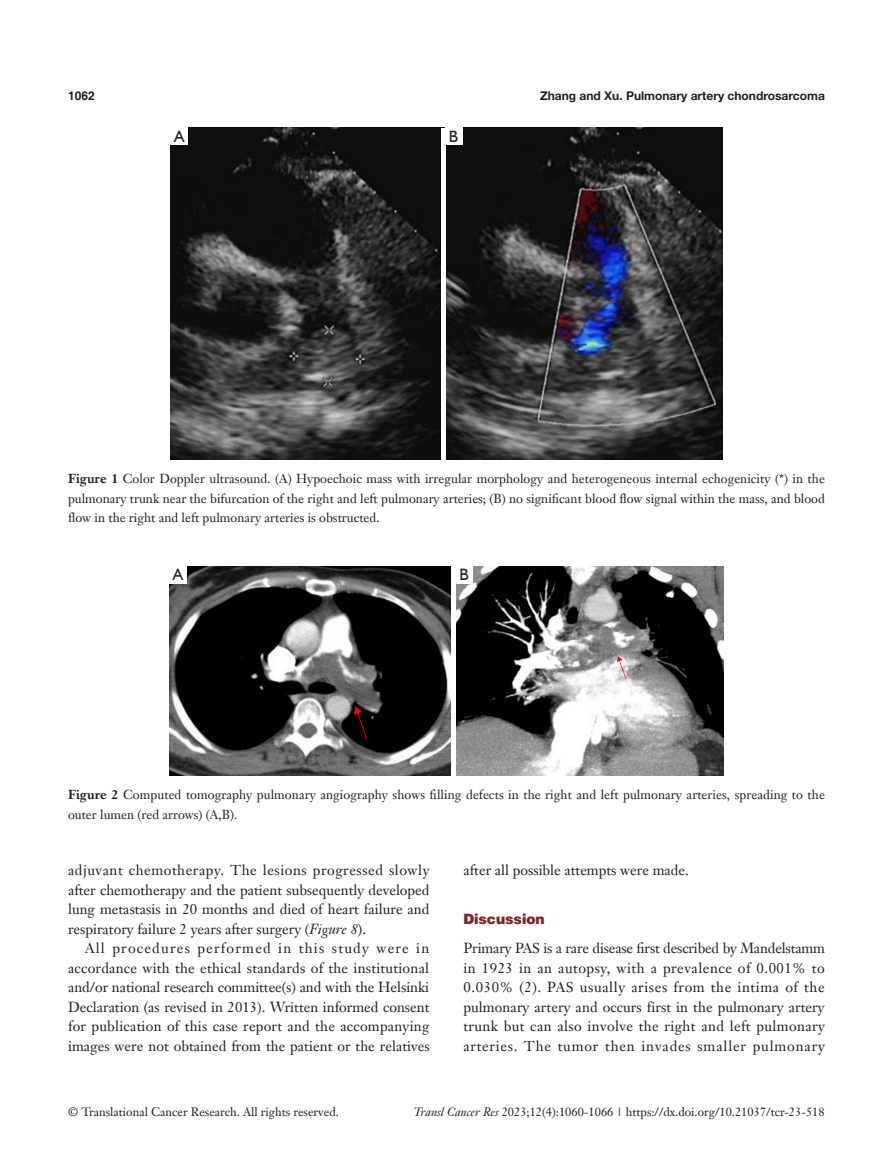
<style>
.page{position:relative;width:893px;height:1170px;background:#fff}
.page>*{position:absolute;margin:0;border:0;box-sizing:border-box;transform-origin:0 0}
.t1{font:16.5px "Humanist 521 BT";color:#231f20}
.t2{font:14.25px/19.5px "Janson Text LT";color:#231f20;text-align:justify}
._1ji-6_5{font:900 14.25px "Helvetica";color:#812627}
.二级标题下沉{font:12.75px/19.5px "Janson Text LT";letter-spacing:.005em;color:#231f20;text-align:justify}
.ZY-doi{font:12px "Janson Text LT";color:#231f20}
.ZY-banquan{font:12px "Janson Text LT";color:#231f20}
.ZY-Running_title{font:700 12px "Helvetica Neue LT Pro";color:#231f20}
.ZY-yema{font:700 12px "Helvetica";color:#231f20}
.s1{font-weight:700}
.s2{font-style:italic}
</style>
<div class="page">
<img style="left:171px;top:128px;width:551px;height:331px">
<hr style="left:441px;top:128px;width:4px;height:331px;background:#fff">
<div style="left:171px;top:128px;width:17px;height:17px;background:#fff"></div>
<div style="left:445px;top:128px;width:17px;height:17px;background:#fff"></div>
<img style="left:170px;top:566px;width:281px;height:209px">
<img style="left:456px;top:566px;width:267px;height:209px">
<div style="left:170px;top:566px;width:17px;height:17px;background:#fff"></div>
<div style="left:456px;top:566px;width:17px;height:17px;background:#fff"></div>
<p class="ZY-yema" style="left:68px;top:88px;width:28px">1062</p>
<p class="ZY-Running_title" style="left:540px;top:88px;width:286px">Zhang and Xu. Pulmonary artery chondrosarcoma</p>
<p class="t1" style="left:174px;top:126px;width:12px">A</p>
<p class="t1" style="left:449px;top:126px;width:11px">B</p>
<p class="二级标题下沉" style="left:68px;top:469px;width:758px"><span class="s1">Figure 1</span> Color Doppler ultrasound. (A) Hypoechoic mass with irregular morphology and heterogeneous internal echogenicity (*) in the pulmonary trunk near the bifurcation of the right and left pulmonary arteries; (B) no significant blood flow signal within the mass, and blood flow in the right and left pulmonary arteries is obstructed.</p>
<p class="t1" style="left:173px;top:564px;width:12px">A</p>
<p class="t1" style="left:460px;top:564px;width:11px">B</p>
<p class="二级标题下沉" style="left:68px;top:784px;width:758px"><span class="s1">Figure 2</span> Computed tomography pulmonary angiography shows filling defects in the right and left pulmonary arteries, spreading to the outer lumen (red arrows) (A,B).</p>
<p class="t2" style="left:68px;top:860px;width:363px">adjuvant chemotherapy. The lesions progressed slowly after chemotherapy and the patient subsequently developed lung metastasis in 20 months and died of heart failure and respiratory failure 2 years after surgery (<span class="s2">Figure 8</span>).</p>
<p class="t2" style="left:68px;top:938px;width:363px;text-indent:17px">All procedures performed in this study were in accordance with the ethical standards of the institutional and/or national research committee(s) and with the Helsinki Declaration (as revised in 2013). Written informed consent for publication of this case report and the accompanying images were not obtained from the patient or the relatives</p>
<p class="t2" style="left:463px;top:860px;width:227px">after all possible attempts were made.</p>
<p class="_1ji-6_5" style="left:463px;top:909px;width:83px">Discussion</p>
<p class="t2" style="left:463px;top:938px;width:363px">Primary PAS is a rare disease first described by Mandelstamm in 1923 in an autopsy, with a prevalence of 0.001% to 0.030% (2). PAS usually arises from the intima of the pulmonary artery and occurs first in the pulmonary artery trunk but can also involve the right and left pulmonary arteries. The tumor then invades smaller pulmonary</p>
<p class="ZY-banquan" style="left:68px;top:1104px;width:272px">© Translational Cancer Research. All rights reserved.</p>
<p class="ZY-doi" style="left:414px;top:1104px;width:412px"><span class="s2">Transl Cancer Res</span> 2023;12(4):1060-1066 | https://dx.doi.org/10.21037/tcr-23-518</p>
</div>
